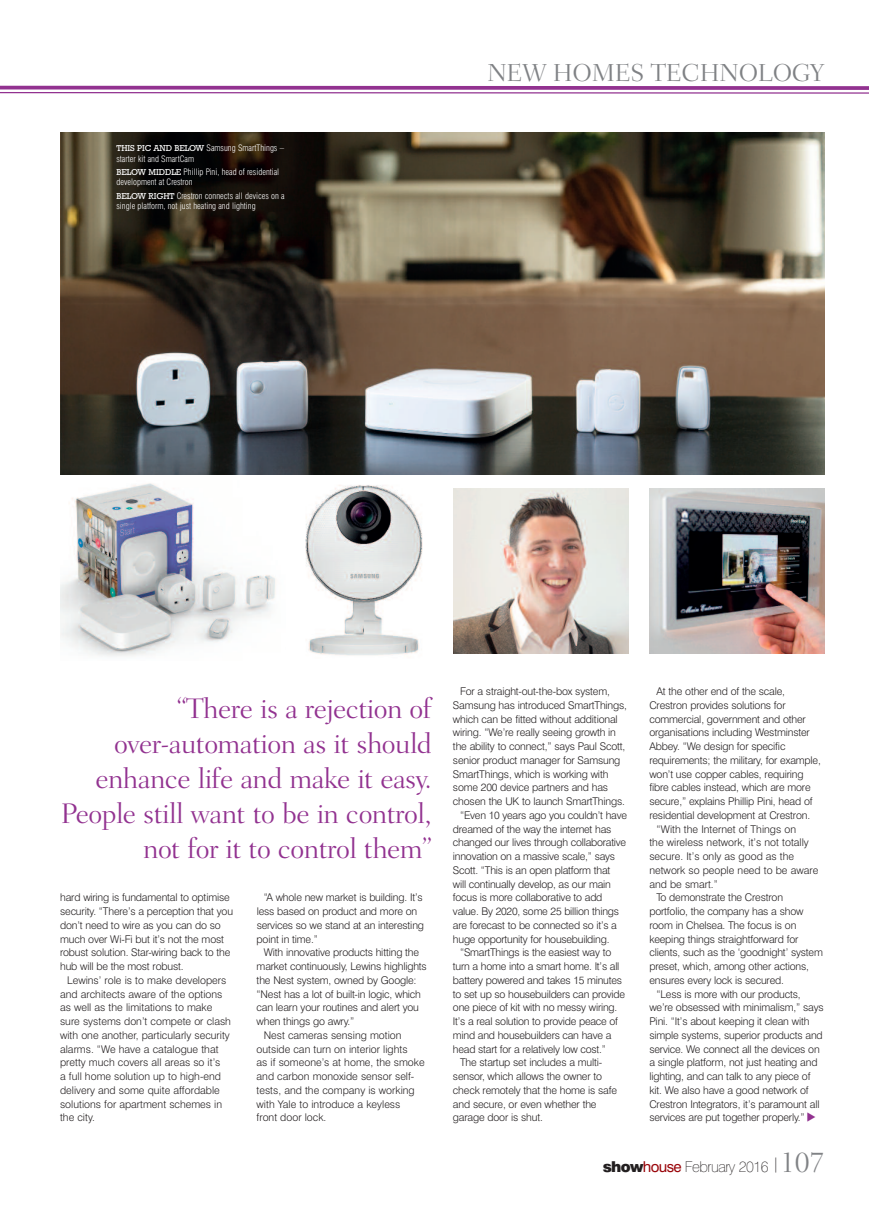
<style>
.page{position:relative;width:869px;height:1205px;background:#fff}
.page>*{position:absolute;margin:0;border:0;box-sizing:border-box;transform-origin:0 0}
.t1{font:300 28.75px/35px "Fairfield LH";letter-spacing:-.02em;color:#923290;text-align:right}
.t2{font:300 25px "Fairfield LH";letter-spacing:-.015em;color:#808285}
.t3{font:100 15px "Swiss 721 BT";letter-spacing:-.03em;color:#231f20}
.t4{font:300 10.62px/13.8px "Swiss 721 BT";letter-spacing:-.015em;color:#231f20}
.t5{font:300 condensed 8.75px/10.1px "Swiss 721 BT";color:#fff}
.s1{font-family:"Rockwell";font-weight:400;font-stretch:normal}
.s2{font-weight:900}
.s3{font-weight:400;color:#9a060b}
.s4{font-family:"Fairfield LH";font-weight:300;font-size:30px;color:#808285}
</style>
<div class="page">
<img style="left:60px;top:483px;width:216px;height:173px">
<img style="left:305px;top:485px;width:118px;height:171px">
<svg style="left:0;top:85px;width:868px;height:9px"></svg>
<img style="left:453px;top:489px;width:175px;height:165px">
<img style="left:649px;top:489px;width:175px;height:165px">
<img style="left:60px;top:132px;width:764px;height:343px">
<p class="t5" style="left:116px;top:144px;width:169px"><span class="s1">THIS PIC AND BELOW</span> Samsung SmartThings – starter kit and SmartCam</p>
<p class="t5" style="left:116px;top:168px;width:164px"><span class="s1">BELOW MIDDLE</span> Phillip Pini, head of residential development at Crestron</p>
<p class="t5" style="left:116px;top:191px;width:169px"><span class="s1">BELOW RIGHT</span> Crestron connects all devices on a single platform, not just heating and lighting</p>
<h2 class="t2" style="left:487px;top:63px;width:338px">NEW HOMES TECHNOLOGY</h2>
<h1 class="t1" style="left:61px;top:693px;width:372px">“There is a rejection of over-automation as it should enhance life and make it easy.<br>People still want to be in control, not for it to control them”</h1>
<p class="t4" style="left:60px;top:892px;width:174px">hard wiring is fundamental to optimise security. “There’s a perception that you don’t need to wire as you can do so much over Wi-Fi but it’s not the most robust solution. Star-wiring back to the hub will be the most robust.</p>
<p class="t4" style="left:60px;top:974px;width:172px;text-indent:7px">Lewins’ role is to make developers and architects aware of the options as well as the limitations to make sure systems don’t compete or clash with one another, particularly security alarms. “We have a catalogue that pretty much covers all areas so it’s<br>a full home solution up to high-end delivery and some quite affordable solutions for apartment schemes in the city.</p>
<p class="t4" style="left:256px;top:892px;width:169px;text-indent:7px">“A whole new market is building. It’s less based on product and more on services so we stand at an interesting point in time.”</p>
<p class="t4" style="left:263px;top:947px;width:157px">With innovative products hitting the</p>
<p class="t4" style="left:256px;top:960px;width:172px">market continuously, Lewins highlights</p>
<p class="t4" style="left:256px;top:974px;width:161px">the Nest system, owned by Google:</p>
<p class="t4" style="left:256px;top:988px;width:166px">“Nest has a lot of built-in logic, which</p>
<p class="t4" style="left:256px;top:1002px;width:164px">can learn your routines and alert you</p>
<p class="t4" style="left:256px;top:1015px;width:99px">when things go awry.”</p>
<p class="t4" style="left:263px;top:1029px;width:139px">Nest cameras sensing motion</p>
<p class="t4" style="left:256px;top:1043px;width:152px">outside can turn on interior lights</p>
<p class="t4" style="left:256px;top:1057px;width:169px">as if someone’s at home, the smoke</p>
<p class="t4" style="left:256px;top:1070px;width:159px">and carbon monoxide sensor self-</p>
<p class="t4" style="left:256px;top:1084px;width:160px">tests, and the company is working</p>
<p class="t4" style="left:256px;top:1098px;width:145px">with Yale to introduce a keyless</p>
<p class="t4" style="left:256px;top:1112px;width:71px">front door lock.</p>
<p class="t4" style="left:460px;top:685px;width:151px">For a straight-out-the-box system,</p>
<p class="t4" style="left:453px;top:699px;width:175px">Samsung has introduced SmartThings,</p>
<p class="t4" style="left:453px;top:713px;width:166px">which can be fitted without additional</p>
<p class="t4" style="left:453px;top:727px;width:164px">wiring. “We’re really seeing growth in</p>
<p class="t4" style="left:453px;top:740px;width:174px">the ability to connect,” says Paul Scott,</p>
<p class="t4" style="left:453px;top:754px;width:169px">senior product manager for Samsung</p>
<p class="t4" style="left:453px;top:768px;width:157px">SmartThings, which is working with</p>
<p class="t4" style="left:453px;top:782px;width:156px">some 200 device partners and has</p>
<p class="t4" style="left:453px;top:795px;width:173px">chosen the UK to launch SmartThings.</p>
<p class="t4" style="left:460px;top:809px;width:168px">“Even 10 years ago you couldn’t have</p>
<p class="t4" style="left:453px;top:823px;width:160px">dreamed of the way the internet has</p>
<p class="t4" style="left:453px;top:837px;width:175px">changed our lives through collaborative</p>
<p class="t4" style="left:453px;top:850px;width:163px">innovation on a massive scale,” says</p>
<p class="t4" style="left:453px;top:864px;width:159px">Scott. “This is an open platform that</p>
<p class="t4" style="left:453px;top:878px;width:159px">will continually develop, as our main</p>
<p class="t4" style="left:453px;top:892px;width:151px">focus is more collaborative to add</p>
<p class="t4" style="left:453px;top:905px;width:167px">value. By 2020, some 25 billion things</p>
<p class="t4" style="left:453px;top:919px;width:165px">are forecast to be connected so it’s a</p>
<p class="t4" style="left:453px;top:933px;width:158px">huge opportunity for housebuilding.</p>
<p class="t4" style="left:460px;top:947px;width:153px">“SmartThings is the easiest way to</p>
<p class="t4" style="left:453px;top:960px;width:168px">turn a home into a smart home. It’s all</p>
<p class="t4" style="left:453px;top:974px;width:170px">battery powered and takes 15 minutes</p>
<p class="t4" style="left:453px;top:988px;width:173px">to set up so housebuilders can provide</p>
<p class="t4" style="left:453px;top:1002px;width:166px">one piece of kit with no messy wiring.</p>
<p class="t4" style="left:453px;top:1015px;width:166px">It’s a real solution to provide peace of</p>
<p class="t4" style="left:453px;top:1029px;width:160px">mind and housebuilders can have a</p>
<p class="t4" style="left:453px;top:1043px;width:154px">head start for a relatively low cost.”</p>
<p class="t4" style="left:460px;top:1057px;width:144px">The startup set includes a multi-</p>
<p class="t4" style="left:453px;top:1070px;width:150px">sensor, which allows the owner to</p>
<p class="t4" style="left:453px;top:1084px;width:165px">check remotely that the home is safe</p>
<p class="t4" style="left:453px;top:1098px;width:145px">and secure, or even whether the</p>
<p class="t4" style="left:453px;top:1112px;width:91px">garage door is shut.</p>
<p class="t4" style="left:656px;top:685px;width:130px">At the other end of the scale,</p>
<p class="t4" style="left:649px;top:699px;width:138px">Crestron provides solutions for</p>
<p class="t4" style="left:649px;top:713px;width:158px">commercial, government and other</p>
<p class="t4" style="left:649px;top:727px;width:162px">organisations including Westminster</p>
<p class="t4" style="left:649px;top:740px;width:137px">Abbey. “We design for specific</p>
<p class="t4" style="left:649px;top:754px;width:173px">requirements; the military, for example,</p>
<p class="t4" style="left:649px;top:768px;width:156px">won’t use copper cables, requiring</p>
<p class="t4" style="left:649px;top:782px;width:163px">fibre cables instead, which are more</p>
<p class="t4" style="left:649px;top:795px;width:165px">secure,” explains Phillip Pini, head of</p>
<p class="t4" style="left:649px;top:809px;width:162px">residential development at Crestron.</p>
<p class="t4" style="left:656px;top:823px;width:141px">“With the Internet of Things on</p>
<p class="t4" style="left:649px;top:837px;width:161px">the wireless network, it’s not totally</p>
<p class="t4" style="left:649px;top:850px;width:146px">secure. It’s only as good as the</p>
<p class="t4" style="left:649px;top:864px;width:170px">network so people need to be aware</p>
<p class="t4" style="left:649px;top:878px;width:70px">and be smart.”</p>
<p class="t4" style="left:656px;top:892px;width:128px">To demonstrate the Crestron</p>
<p class="t4" style="left:649px;top:905px;width:155px">portfolio, the company has a show</p>
<p class="t4" style="left:649px;top:919px;width:148px">room in Chelsea. The focus is on</p>
<p class="t4" style="left:649px;top:933px;width:150px">keeping things straightforward for</p>
<p class="t4" style="left:649px;top:947px;width:175px">clients, such as the ‘goodnight’ system</p>
<p class="t4" style="left:649px;top:960px;width:161px">preset, which, among other actions,</p>
<p class="t4" style="left:649px;top:974px;width:136px">ensures every lock is secured.</p>
<p class="t4" style="left:656px;top:988px;width:145px">“Less is more with our products,</p>
<p class="t4" style="left:649px;top:1002px;width:176px">we’re obsessed with minimalism,” says</p>
<p class="t4" style="left:649px;top:1015px;width:161px">Pini. “It’s about keeping it clean with</p>
<p class="t4" style="left:649px;top:1029px;width:175px">simple systems, superior products and</p>
<p class="t4" style="left:649px;top:1043px;width:172px">service. We connect all the devices on</p>
<p class="t4" style="left:649px;top:1057px;width:169px">a single platform, not just heating and</p>
<p class="t4" style="left:649px;top:1070px;width:162px">lighting, and can talk to any piece of</p>
<p class="t4" style="left:649px;top:1084px;width:161px">kit. We also have a good network of</p>
<p class="t4" style="left:649px;top:1098px;width:171px">Crestron Integrators, it’s paramount all</p>
<p class="t4" style="left:649px;top:1112px;width:157px">services are put together properly.”</p>
<h3 class="t3" style="left:602px;top:1161px;width:223px"><span class="s2">show</span><span class="s3">house</span> February 2016 |<span class="s4">107</span></h3>
</div>
